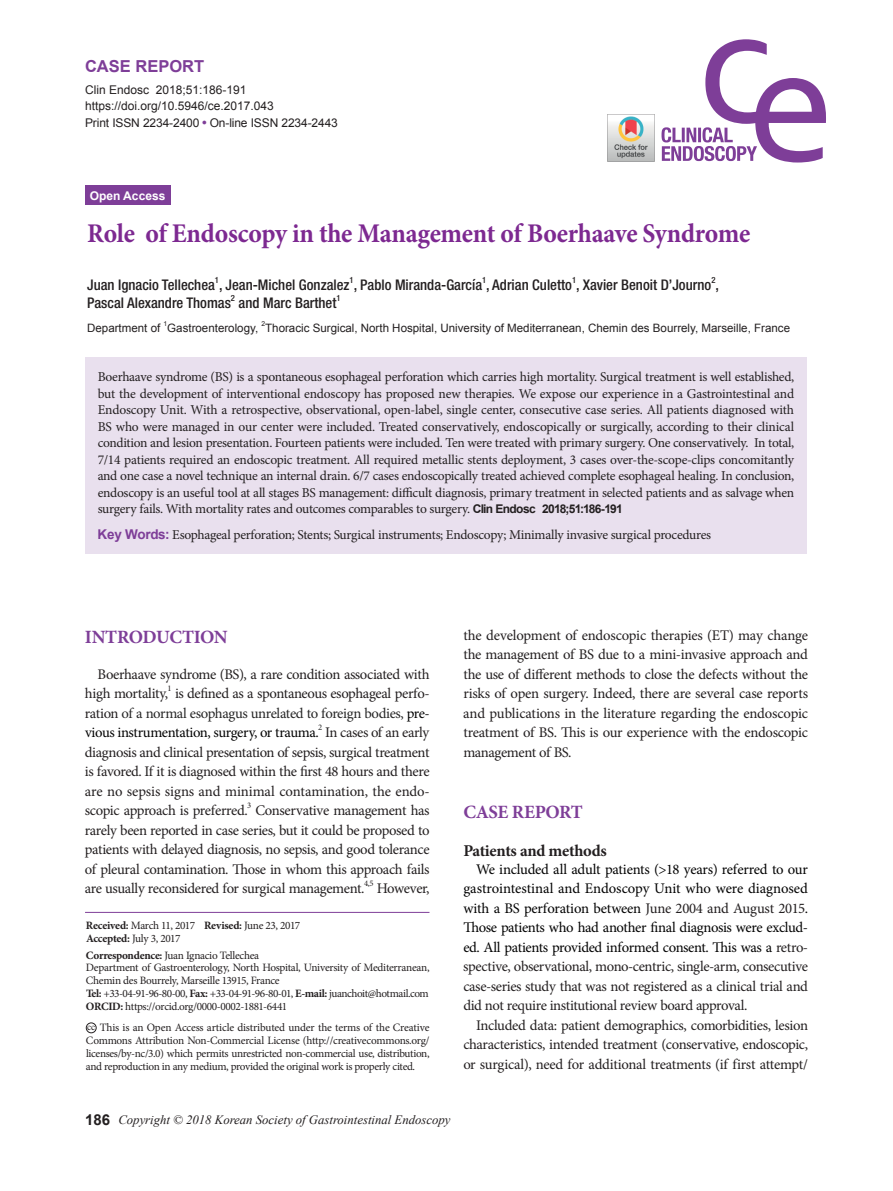
<style>
.page{position:relative;width:893px;height:1191px;background:#fff}
.page>*{position:absolute;margin:0;border:0;box-sizing:border-box;transform-origin:0 0}
.t1{font:700 27px "Minion Pro";letter-spacing:-.01em;color:#7d2991;scale:.95 1}
.t2{font:700 18.75px "Minion Pro";letter-spacing:-.02em;color:#7e3e98}
.t3{font:700 16.5px "Minion Pro";letter-spacing:-.02em;color:#231f20}
.t4{font:700 16.5px "Arial";color:#7e3e98}
.t5{font:14.7px/19.5px "Minion Pro";letter-spacing:-.025em;color:#231f20;text-align:justify}
.t6{font:14.7px/19.5px "Minion Pro";letter-spacing:-.03em;color:#030303;text-align:justify}
.t7{font:500 condensed 14.7px "Helvetica Neue";color:#231f20}
.t8{font:13.5px/16.5px "Minion Pro";letter-spacing:-.02em;color:#231f20;text-align:justify}
.t9{font:italic 12.75px "Times New Roman";color:#231f20}
.t10{font:12px/16px "Arial";color:#231f20}
.t11{font:700 12px "Arial";color:#fff}
.t12{font:11.55px "Arial";color:#231f20}
.t13{font:11.25px/12.8px "Minion Pro";letter-spacing:-.03em;color:#231f20}
.t14{font:500 condensed 8.55px "Helvetica Neue";color:#231f20}
.t15{font:8.55px "Minion Pro";color:#231f20}
.t16{font:8.55px "Minion Pro";color:#262626}
.t17{font:6.75px "Arial";color:#231f20}
.s1{font-family:"Helvetica";font-stretch:condensed;color:#7e3e98}
.s2{font-family:"Arial";font-weight:700;font-size:12px}
.s3{font-family:"Arial";font-weight:700;color:#7e3e98}
.s4{color:#262626}
.s5{color:#030303}
.s6{font-weight:700}
.s7{font-family:"Times New Roman";font-size:9.3px}
.s8{color:#231f20}
.s9{font-family:"Arial";font-weight:700;font-style:normal;font-size:15px}
</style>
<div class="page">
<svg style="left:661px;top:39px;width:165px;height:123px"></svg>
<div style="left:85px;top:357px;width:722px;height:196px;background:#e9e0ee"></div>
<div style="left:85px;top:186px;width:85px;height:19px;background:#7e3e98"></div>
<div style="left:86px;top:1022px;width:10px;height:10px;border:1px solid #231f20;border-radius:50%"></div>
<hr style="left:85px;top:912px;width:344px;height:1px;background:#7e3e98">
<img style="left:608px;top:116px;width:46px;height:46px">
<p class="t4" style="left:85px;top:56px;width:121px">CASE REPORT</p>
<p class="t10" style="left:85px;top:82px;width:254px">Clin Endosc 2018;51:186-191 https://doi.org/10.5946/ce.2017.043<br>Print ISSN 2234-2400 <span class="s1">•</span> On-line ISSN 2234-2443</p>
<p class="t11" style="left:90px;top:187px;width:77px">Open Access</p>
<h1 class="t1" style="left:87px;top:214px;width:699px">Role of Endoscopy in the Management of Boerhaave Syndrome</h1>
<p class="t7" style="left:87px;top:276px;width:633px">Juan Ignacio Tellechea , Jean-Michel Gonzalez , Pablo Miranda-García , Adrian Culetto , Xavier Benoit D’Journo ,</p>
<p class="t14" style="left:215px;top:275px;width:6px">1</p>
<p class="t14" style="left:350px;top:275px;width:6px">1</p>
<p class="t14" style="left:482px;top:275px;width:6px">1</p>
<p class="t14" style="left:572px;top:275px;width:6px">1</p>
<p class="t14" style="left:711px;top:275px;width:6px">2</p>
<p class="t7" style="left:87px;top:294px;width:145px">Pascal Alexandre Thomas</p>
<p class="t14" style="left:231px;top:293px;width:6px">2</p>
<p class="t7" style="left:239px;top:294px;width:99px">and Marc Barthet</p>
<p class="t14" style="left:336px;top:293px;width:6px">1</p>
<p class="t12" style="left:87px;top:320px;width:75px">Department of</p>
<p class="t17" style="left:164px;top:319px;width:5px">1</p>
<p class="t12" style="left:167px;top:320px;width:92px">Gastroenterology,</p>
<p class="t17" style="left:261px;top:319px;width:5px">2</p>
<p class="t12" style="left:265px;top:320px;width:526px">Thoracic Surgical, North Hospital, University of Mediterranean, Chemin des Bourrely, Marseille, France</p>
<p class="t8" style="left:98px;top:369px;width:698px">Boerhaave syndrome (BS) is a spontaneous esophageal perforation which carries high mortality. Surgical treatment is well established, but the development of interventional endoscopy has proposed new therapies. We expose our experience in a Gastrointestinal and Endoscopy Unit. With a retrospective, observational, open-label, single center, consecutive case series. All patients diagnosed with BS who were managed in our center were included. Treated conservatively, endoscopically or surgically, according to their clinical condition and lesion presentation. Fourteen patients were included. Ten were treated with primary surgery. One conservatively. In total, 7/14 patients required an endoscopic treatment. All required metallic stents deployment, 3 cases over-the-scope-clips concomitantly and one case a novel technique an internal drain. 6/7 cases endoscopically treated achieved complete esophageal healing. In conclusion, endoscopy is an useful tool at all stages BS management: difficult diagnosis, primary treatment in selected patients and as salvage when surgery fails. With mortality rates and outcomes comparables to surgery. <span class="s2">Clin Endosc 2018;51:186-191</span></p>
<p class="t8" style="left:98px;top:526px;width:615px"><span class="s3">Key Words:</span> Esophageal perforation; Stents; Surgical instruments; Endoscopy; Minimally invasive surgical procedures</p>
<h2 class="t2" style="left:85px;top:623px;width:144px">Introduction</h2>
<p class="t5" style="left:85px;top:664px;width:346px;text-indent:13px">Boerhaave syndrome (BS), a rare condition associated with high mortality,</p>
<p class="t15" style="left:168px;top:682px;width:6px">1</p>
<p class="t5" style="left:85px;top:683px;width:346px;text-indent:90px">is defined as a spontaneous esophageal perfo&shy;ration <span class="s4">of a normal esophagus unrelated to foreign bodies,</span> <span class="s5">pre&shy;vious instrumentation, surgery, or trauma.</span> In cases of an early</p>
<p class="t16" style="left:318px;top:721px;width:6px">2</p>
<p class="t5" style="left:85px;top:742px;width:346px">diagnosis and clinical presentation of sepsis, surgical treatment is favored. If it is diagnosed within the first 48 hours and there are no sepsis signs and minimal contamination, the endo&shy;scopic approach is preferred.</p>
<p class="t15" style="left:247px;top:799px;width:6px">3</p>
<p class="t5" style="left:85px;top:800px;width:346px;text-indent:170px">Conservative management has rarely been reported in case series, but it could be proposed to patients with delayed diagnosis, no sepsis, and good tolerance of pleural contamination. Those in whom this approach fails are usually reconsidered for surgical management.</p>
<p class="t15" style="left:364px;top:877px;width:11px">4,5</p>
<p class="t5" style="left:377px;top:878px;width:54px">However,</p>
<p class="t13" style="left:86px;top:919px;width:216px"><span class="s6">Received:</span> March 11, 2017 <span class="s6">Revised:</span> June 23, 2017<br><span class="s6">Accepted:</span> July 3, 2017</p>
<p class="t13" style="left:86px;top:948px;width:345px"><span class="s6">Correspondence:</span> Juan Ignacio Tellechea<br>Department of Gastroenterology, North Hospital, University of Mediterranean, Chemin des Bourrely, Marseille 13915, France<br><span class="s6">Tel:</span> +33-04-91-96-80-00, <span class="s6">Fax:</span> +33-04-91-96-80-01, <span class="s6">E-mail:</span> juanchoit@hotmail.com <span class="s6">ORCID:</span> https://orcid.org/0000-0002-1881-6441</p>
<p class="t13" style="left:86px;top:1020px;width:345px;text-align:justify"><span class="s7">cc</span> This is an Open Access article distributed under the terms of the Creative Commons Attribution Non-Commercial License (http://creativecommons.org/ licenses/by-nc/3.0) which permits unrestricted non-commercial use, distribution, and reproduction in any medium, provided the original work is properly cited.</p>
<p class="t5" style="left:463px;top:625px;width:346px">the development of endoscopic therapies (ET) may change the management of BS due to a mini-invasive approach and the use of different methods to close the defects without the risks of open surgery. Indeed, there are several case reports and publications in the literature regarding the endoscopic treatment of BS. This is our experience with the endoscopic management of BS.</p>
<h2 class="t2" style="left:463px;top:799px;width:120px">CASE REPORT</h2>
<p class="t3" style="left:463px;top:838px;width:145px">Patients and methods</p>
<p class="t6" style="left:463px;top:859px;width:346px;text-indent:13px">We included all adult patients (&gt;18 years) referred to our gastrointestinal and Endoscopy Unit who were diagnosed with a BS perforation between <span class="s8">June 2004 and August 2015</span>.<br>Those patients who had another final diagnosis were exclud&shy;ed. All patients provided informed consent. This was a <span class="s8">retro&shy;spective, observational, mono-centric, single-arm, consecutive case-series study that was not registered as a clinical trial and did not require institutional review board approval.</span></p>
<p class="t5" style="left:463px;top:1015px;width:346px;text-indent:13px">Included data: patient demographics, comorbidities, lesion characteristics, intended treatment (conservative, endoscopic, or surgical), need for additional treatments (if first attempt/</p>
<p class="t9" style="left:85px;top:1110px;width:367px"><span class="s9">186</span> Copyright © 2018 Korean Society of Gastrointestinal Endoscopy</p>
</div>
